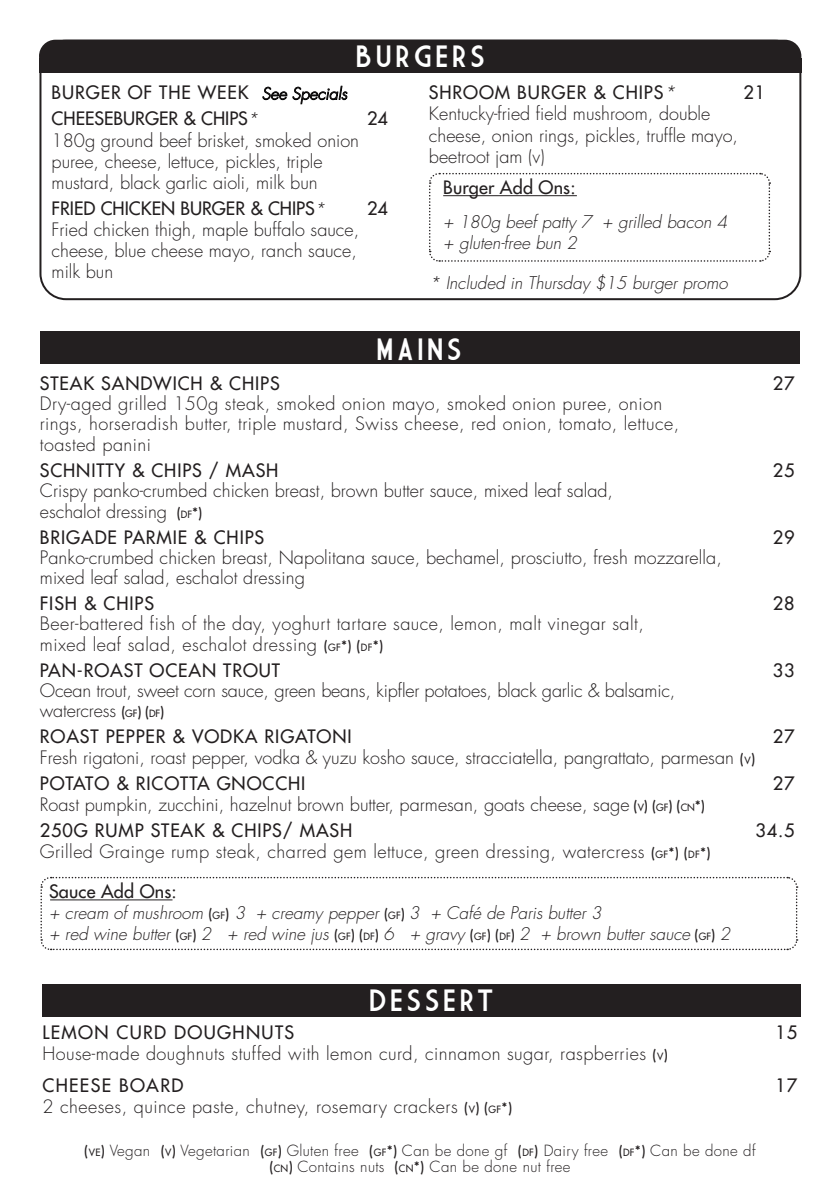
<style>
.page{position:relative;width:840px;height:1191px;background:#fff}
.page>*{position:absolute;margin:0;border:0;box-sizing:border-box;transform-origin:0 0}
.SMALL_TABS{font:30px "Market Deco";letter-spacing:.1em;color:#fff}
.Large_box{font:30px "Market Deco";letter-spacing:.1em;color:#fff}
.MAIN_TABS{font:300 18px/20.4px "Futura Std";letter-spacing:.01em;color:#231f20}
.SMALL_TABS-2{font:300 18px/21px "Futura Std";color:#231f20}
.MAIN_TABS-2{font:500 18px "Futura Std";letter-spacing:.05em;color:#231f20}
.Column_Tabs{font:300 18px/21px "Futura Std";color:#231f20}
.MAIN_TABS-3{font:300 18px/20px "Futura Std";letter-spacing:-.01em;color:#231f20}
.SMALL_TABS-3{font:500 18px "Futura Std";color:#231f20}
.MAIN_TABS-4{font:500 18px "Futura Std";letter-spacing:.075em;color:#231f20}
.Column_Tabs-2{font:500 18px "Futura Std";letter-spacing:.05em;color:#231f20}
.SMALL_TABS-4{font:500 18px "Futura Std";letter-spacing:.05em;color:#231f20}
.Column_Tabs-3{font:500 18px "Futura Std";letter-spacing:.01em;color:#231f20}
.Column_Tabs-4{font:italic 300 17px/21px "Futura Std";color:#231f20}
.MAIN_TABS-5{font:italic 300 17px "Futura Std";color:#231f20}
.t1{font:300 15px "Futura Std";letter-spacing:.025em;color:#231f20}
.s1{font-weight:300;font-style:italic;font-size:16px;color:#000}
.s2{font-weight:300;font-style:italic;font-size:17px}
.s3{font-weight:300;font-style:italic}
.s4{font-weight:500}
.s5{font-weight:500;font-size:14px}
.s6{font-weight:500;font-size:9.8px}
.s7{font-weight:500;font-style:normal;font-size:14px}
.s8{font-weight:500;font-style:normal;font-size:9.8px}
</style>
<div class="page">
<div style="left:40px;top:331px;width:758px;height:32px;background:#231f20"></div>
<div style="left:42px;top:983px;width:758px;height:33px;background:#231f20"></div>
<svg style="left:429px;top:172px;width:341px;height:90px"></svg>
<div style="left:39px;top:40px;width:761px;height:32px;background:#231f20;border-radius:16px"></div>
<svg style="left:40px;top:876px;width:757px;height:75px"></svg>
<div style="left:39px;top:40px;width:761px;height:260px;border:2px solid #231f20;border-radius:26px"></div>
<p class="SMALL_TABS" style="left:355px;top:40px;width:131px">BURGERS</p>
<p class="Column_Tabs-2" style="left:52px;top:82px;width:297px">BURGER OF THE WEEK <span class="s1">See Specials</span></p>
<p class="SMALL_TABS-3" style="left:52px;top:108px;width:208px">CHEESEBURGER &amp; CHIPS<span class="s2">*</span></p>
<p class="SMALL_TABS-3" style="left:367px;top:108px;width:22px">24</p>
<p class="SMALL_TABS-2" style="left:52px;top:130px;width:309px">180g ground beef brisket, smoked onion puree, cheese, lettuce, pickles, triple mustard, black garlic aioli, milk bun</p>
<p class="SMALL_TABS-3" style="left:52px;top:197px;width:275px">FRIED CHICKEN BURGER &amp; CHIPS<span class="s2">*</span></p>
<p class="SMALL_TABS-3" style="left:367px;top:197px;width:22px">24</p>
<p class="Column_Tabs" style="left:52px;top:219px;width:309px">Fried chicken thigh, maple buffalo sauce, cheese, blue cheese mayo, ranch sauce, milk bun</p>
<p class="SMALL_TABS-4" style="left:428px;top:82px;width:248px">SHROOM BURGER &amp; CHIPS<span class="s3">*</span></p>
<p class="SMALL_TABS-3" style="left:743px;top:82px;width:23px">21</p>
<p class="SMALL_TABS-2" style="left:428px;top:104px;width:310px">Kentucky-fried field mushroom, double cheese, onion rings, pickles, truffle mayo,</p>
<p class="Column_Tabs" style="left:443px;top:141px;width:134px;line-height:31.2px;text-indent:-14px">beetroot jam (v)<br><span class="s4">Burger Add Ons:</span></p>
<p class="Column_Tabs-4" style="left:443px;top:211px;width:285px">+ 180g beef patty 7 + grilled bacon 4 + gluten-free bun 2</p>
<p class="MAIN_TABS-5" style="left:429px;top:273px;width:299px">* Included in Thursday $15 burger promo</p>
<p class="SMALL_TABS" style="left:376px;top:333px;width:87px">MAINS</p>
<p class="MAIN_TABS-2" style="left:40px;top:372px;width:241px">STEAK SANDWICH &amp; CHIPS</p>
<p class="MAIN_TABS-2" style="left:772px;top:372px;width:23px">27</p>
<p class="MAIN_TABS" style="left:40px;top:394px;width:640px">Dry-aged grilled 150g steak, smoked onion mayo, smoked onion puree, onion rings, horseradish butter, triple mustard, Swiss cheese, red onion, tomato, lettuce, toasted panini</p>
<p class="MAIN_TABS-2" style="left:40px;top:459px;width:240px">SCHNITTY &amp; CHIPS / MASH</p>
<p class="MAIN_TABS-2" style="left:772px;top:459px;width:23px">25</p>
<p class="MAIN_TABS" style="left:40px;top:481px;width:574px;line-height:21px">Crispy panko-crumbed chicken breast, brown butter sauce, mixed leaf salad, eschalot dressing <span class="s5">(</span><span class="s6">DF</span><span class="s5">*)</span></p>
<p class="MAIN_TABS-2" style="left:40px;top:526px;width:226px">BRIGADE PARMIE &amp; CHIPS</p>
<p class="MAIN_TABS-2" style="left:772px;top:526px;width:23px">29</p>
<p class="MAIN_TABS" style="left:40px;top:548px;width:683px">Panko-crumbed chicken breast, Napolitana sauce, bechamel, prosciutto, fresh mozzarella, mixed leaf salad, eschalot dressing</p>
<p class="MAIN_TABS-2" style="left:40px;top:592px;width:116px">FISH &amp; CHIPS</p>
<p class="MAIN_TABS-2" style="left:772px;top:592px;width:23px">28</p>
<p class="MAIN_TABS" style="left:40px;top:614px;width:605px;line-height:21px">Beer-battered fish of the day, yoghurt tartare sauce, lemon, malt vinegar salt, mixed leaf salad, eschalot dressing <span class="s5">(</span><span class="s6">GF</span><span class="s5">*) (</span><span class="s6">DF</span><span class="s5">*)</span></p>
<p class="MAIN_TABS-2" style="left:40px;top:659px;width:241px">PAN-ROAST OCEAN TROUT</p>
<p class="MAIN_TABS-2" style="left:772px;top:659px;width:23px">33</p>
<p class="MAIN_TABS-3" style="left:40px;top:681px;width:636px">Ocean trout, sweet corn sauce, green beans, kipfler potatoes, black garlic &amp; balsamic, watercress <span class="s5">(</span><span class="s6">GF</span><span class="s5">) (</span><span class="s6">DF</span><span class="s5">)</span></p>
<p class="MAIN_TABS-2" style="left:40px;top:725px;width:313px">ROAST PEPPER &amp; VODKA RIGATONI</p>
<p class="MAIN_TABS-2" style="left:772px;top:725px;width:23px">27</p>
<p class="MAIN_TABS" style="left:40px;top:748px;width:716px">Fresh rigatoni, roast pepper, vodka &amp; yuzu kosho sauce, stracciatella, pangrattato, parmesan <span class="s5">(</span><span class="s6">V</span><span class="s5">)</span></p>
<p class="MAIN_TABS-2" style="left:40px;top:772px;width:267px">POTATO &amp; RICOTTA GNOCCHI</p>
<p class="MAIN_TABS-2" style="left:772px;top:772px;width:23px">27</p>
<p class="MAIN_TABS" style="left:40px;top:792px;width:666px;line-height:26px">Roast pumpkin, zucchini, hazelnut brown butter, parmesan, goats cheese, sage <span class="s5">(</span><span class="s6">V</span><span class="s5">) (</span><span class="s6">GF</span><span class="s5">) (</span><span class="s6">CN</span><span class="s5">*)<br></span><span class="s4">250G RUMP STEAK &amp; CHIPS/ MASH</span></p>
<p class="MAIN_TABS-2" style="left:755px;top:819px;width:41px">34.5</p>
<p class="MAIN_TABS" style="left:40px;top:842px;width:672px">Grilled Grainge rump steak, charred gem lettuce, green dressing, watercress <span class="s5">(</span><span class="s6">GF</span><span class="s5">*) (</span><span class="s6">DF</span><span class="s5">*)</span></p>
<p class="Column_Tabs-3" style="left:49px;top:880px;width:129px">Sauce Add Ons:</p>
<p class="Column_Tabs-4" style="left:49px;top:903px;width:682px">+ cream of mushroom <span class="s7">(</span><span class="s8">GF</span><span class="s7">)</span> 3 + creamy pepper <span class="s7">(</span><span class="s8">GF</span><span class="s7">)</span> 3 + Café de Paris butter 3<br>+ red wine butter <span class="s7">(</span><span class="s8">GF</span><span class="s7">)</span> 2 + red wine jus <span class="s7">(</span><span class="s8">GF</span><span class="s7">) (</span><span class="s8">DF</span><span class="s7">)</span> 6 + gravy <span class="s7">(</span><span class="s8">GF</span><span class="s7">) (</span><span class="s8">DF</span><span class="s7">)</span> 2 + brown butter sauce <span class="s7">(</span><span class="s8">GF</span><span class="s7">)</span> 2</p>
<p class="Large_box" style="left:368px;top:983px;width:127px">DESSERT</p>
<p class="MAIN_TABS-4" style="left:42px;top:1020px;width:253px">LEMON CURD DOUGHNUTS</p>
<p class="MAIN_TABS-2" style="left:775px;top:1020px;width:23px">15</p>
<p class="MAIN_TABS" style="left:42px;top:1043px;width:626px">House-made doughnuts stuffed with lemon curd, cinnamon sugar, raspberries <span class="s5">(</span><span class="s6">V</span><span class="s5">)</span></p>
<p class="MAIN_TABS-4" style="left:42px;top:1073px;width:142px">CHEESE BOARD</p>
<p class="MAIN_TABS-2" style="left:775px;top:1073px;width:23px">17</p>
<p class="MAIN_TABS" style="left:42px;top:1096px;width:471px">2 cheeses, quince paste, chutney, rosemary crackers <span class="s5">(</span><span class="s6">V</span><span class="s5">) (</span><span class="s6">GF</span><span class="s5">*)</span></p>
<p class="t1" style="left:84px;top:1141px;width:672px"><span class="s5">(</span><span class="s6">VE</span><span class="s5">)</span> Vegan <span class="s5">(</span><span class="s6">V</span><span class="s5">)</span> Vegetarian <span class="s5">(</span><span class="s6">GF</span><span class="s5">)</span> Gluten free <span class="s5">(</span><span class="s6">GF</span><span class="s5">*)</span> Can be done gf <span class="s5">(</span><span class="s6">DF</span><span class="s5">)</span> Dairy free <span class="s5">(</span><span class="s6">DF</span><span class="s5">*)</span> Can be done df</p>
<p class="t1" style="left:269px;top:1157px;width:302px"><span class="s5">(</span><span class="s6">CN</span><span class="s5">)</span> Contains nuts <span class="s5">(</span><span class="s6">CN</span><span class="s5">*)</span> Can be done nut free</p>
</div>
